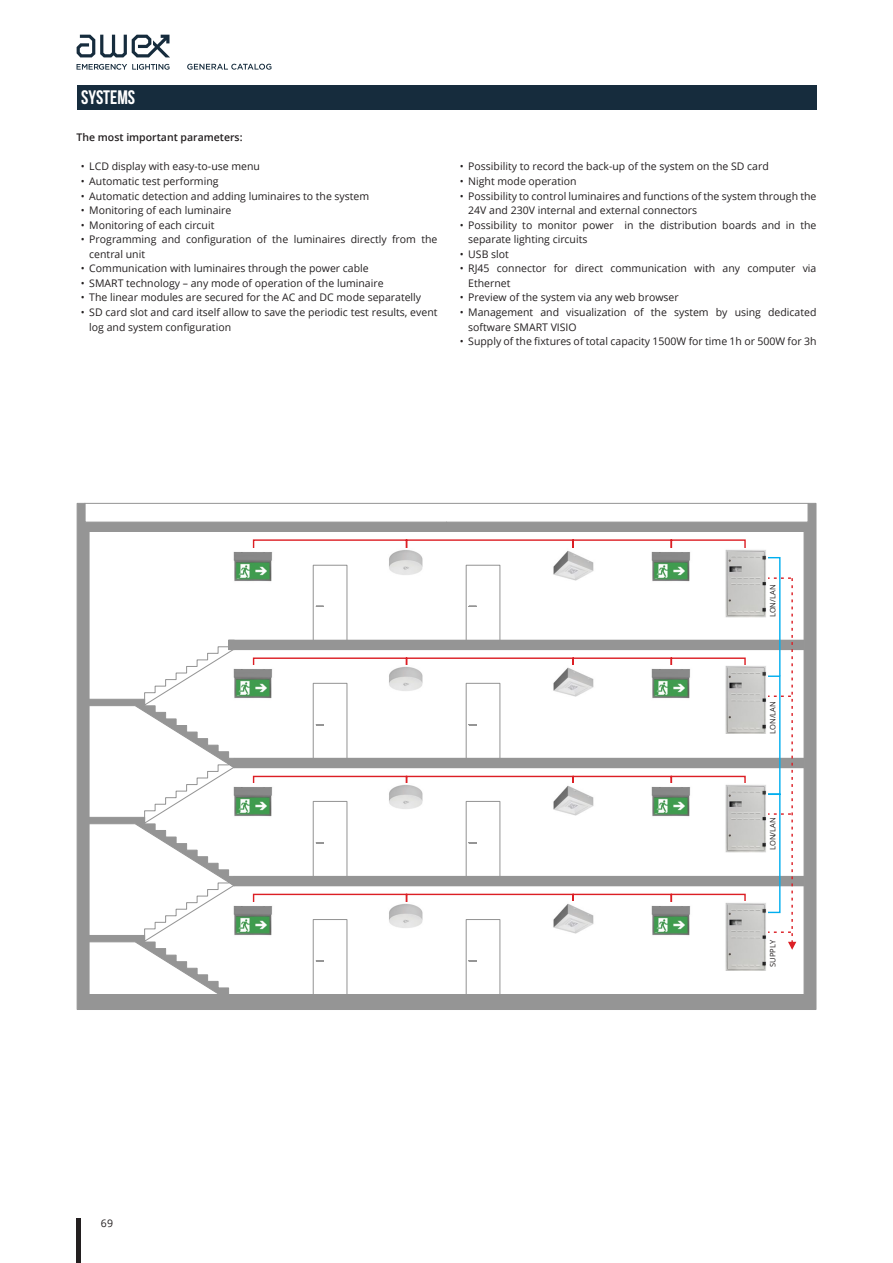
<style>
.page{position:relative;width:893px;height:1263px;background:#fff}
.page>*{position:absolute;margin:0;border:0;box-sizing:border-box;transform-origin:0 0}
.t1{font:19.5px "Bebas Neue";color:#fff}
.t2{font:10.5px/14.5px "Open Sans";color:#231f20}
.t3{font:600 10.5px "Open Sans";color:#231f20}
.t4{font:7.5px "Open Sans";color:#231f20}
</style>
<div class="page">
<div style="left:77px;top:85px;width:739px;height:24px;background:#162c3d"></div>
<svg style="left:77px;top:35px;width:93px;height:22px"></svg>
<svg style="left:77px;top:64px;width:93px;height:6px"></svg>
<hr style="left:77px;top:1219px;width:4px;height:44px;background:#231f20">
<svg style="left:187px;top:64px;width:84px;height:6px"></svg>
<svg style="left:76px;top:502px;width:741px;height:508px"></svg>
<hr style="left:85px;top:503px;width:723px;height:1px;background:#959595">
<svg style="left:252px;top:657px;width:494px;height:11px"></svg>
<svg style="left:252px;top:775px;width:494px;height:11px"></svg>
<svg style="left:252px;top:893px;width:494px;height:11px"></svg>
<div style="left:229px;top:640px;width:575px;height:10px;background:#959595"></div>
<div style="left:234px;top:758px;width:570px;height:10px;background:#959595"></div>
<div style="left:313px;top:565px;width:34px;height:76px;border:1px solid #959595"></div>
<div style="left:466px;top:565px;width:34px;height:76px;border:1px solid #959595"></div>
<svg style="left:252px;top:539px;width:494px;height:11px"></svg>
<svg style="left:765px;top:556px;width:32px;height:395px"></svg>
<svg style="left:87px;top:639px;width:151px;height:356px"></svg>
<img style="left:725px;top:665px;width:42px;height:69px">
<img style="left:725px;top:549px;width:42px;height:68px">
<img style="left:725px;top:783px;width:42px;height:69px">
<img style="left:725px;top:902px;width:42px;height:68px">
<img style="left:231px;top:665px;width:45px;height:35px">
<img style="left:231px;top:549px;width:45px;height:35px">
<img style="left:649px;top:665px;width:45px;height:35px">
<img style="left:649px;top:549px;width:45px;height:35px">
<img style="left:231px;top:783px;width:45px;height:35px">
<img style="left:649px;top:783px;width:45px;height:35px">
<img style="left:231px;top:902px;width:45px;height:35px">
<img style="left:649px;top:902px;width:45px;height:35px">
<img style="left:385px;top:665px;width:40px;height:26px">
<img style="left:385px;top:549px;width:40px;height:26px">
<img style="left:385px;top:784px;width:40px;height:26px">
<img style="left:385px;top:902px;width:40px;height:26px">
<img style="left:549px;top:665px;width:49px;height:33px">
<img style="left:549px;top:549px;width:49px;height:32px">
<img style="left:549px;top:784px;width:49px;height:32px">
<img style="left:549px;top:902px;width:49px;height:32px">
<h1 class="t1" style="left:81px;top:87px;width:55px">SYSTEMS</h1>
<p class="t3" style="left:77px;top:130px;width:168px">The most important parameters:</p>
<p class="t2" style="left:81px;top:159px;width:181px">• LCD display with easy-to-use menu</p>
<p class="t2" style="left:81px;top:174px;width:139px">• Automatic test performing</p>
<p class="t2" style="left:81px;top:188px;width:290px">• Automatic detection and adding luminaires to the system</p>
<p class="t2" style="left:81px;top:203px;width:152px">• Monitoring of each luminaire</p>
<p class="t2" style="left:81px;top:217px;width:135px">• Monitoring of each circuit</p>
<p class="t2" style="left:89px;top:232px;width:350px;text-indent:-9px">• Programming and configuration of the luminaires directly from the central unit</p>
<p class="t2" style="left:81px;top:261px;width:289px">• Communication with luminaires through the power cable</p>
<p class="t2" style="left:81px;top:275px;width:304px">• SMART technology – any mode of operation of the luminaire</p>
<p class="t2" style="left:81px;top:290px;width:342px">• The linear modules are secured for the AC and DC mode separatelly</p>
<p class="t2" style="left:89px;top:305px;width:350px;text-indent:-9px">• SD card slot and card itself allow to save the periodic test results, event log and system configuration</p>
<p class="t2" style="left:460px;top:159px;width:311px">• Possibility to record the back-up of the system on the SD card</p>
<p class="t2" style="left:460px;top:174px;width:118px">• Night mode operation</p>
<p class="t2" style="left:468px;top:188px;width:350px;text-indent:-9px">• Possibility to control luminaires and functions of the system through the<br>24V and 230V internal and external connectors</p>
<p class="t2" style="left:468px;top:217px;width:350px;text-indent:-9px">• Possibility to monitor power in the distribution boards and in the separate lighting circuits</p>
<p class="t2" style="left:460px;top:246px;width:51px">• USB slot</p>
<p class="t2" style="left:468px;top:261px;width:350px;text-indent:-9px">• RJ45 connector for direct communication with any computer via<br>Ethernet</p>
<p class="t2" style="left:460px;top:290px;width:220px">• Preview of the system via any web browser</p>
<p class="t2" style="left:468px;top:305px;width:350px;text-indent:-9px">• Management and visualization of the system by using dedicated software SMART VISIO</p>
<p class="t2" style="left:460px;top:334px;width:358px">• Supply of the fixtures of total capacity 1500W for time 1h or 500W for 3h</p>
<p class="t4" style="left:767px;top:617px;width:34px;rotate:-90deg">LON/LAN</p>
<p class="t4" style="left:767px;top:734px;width:34px;rotate:-90deg">LON/LAN</p>
<p class="t4" style="left:767px;top:850px;width:34px;rotate:-90deg">LON/LAN</p>
<p class="t4" style="left:767px;top:967px;width:28px;rotate:-90deg">SUPPLY</p>
<p class="t2" style="left:101px;top:1216px;width:14px">69</p>
</div>
